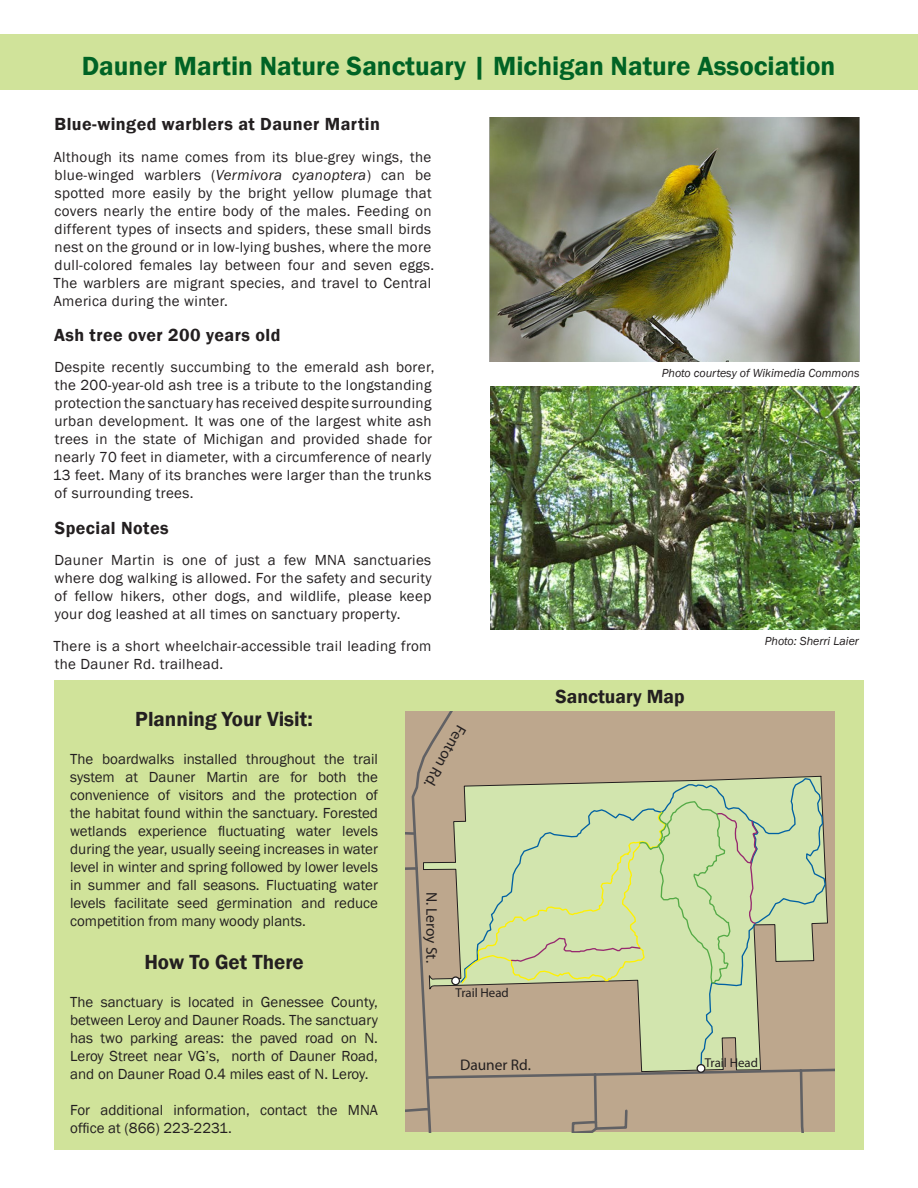
<style>
.page{position:relative;width:918px;height:1188px;background:#fff}
.page>*{position:absolute;margin:0;border:0;box-sizing:border-box;transform-origin:0 0}
.t1{font:600 27px "Franklin Gothic";color:#006325}
.t2{font:600 21px "Franklin Gothic";color:#231f20}
.t3{font:600 19.5px "Franklin Gothic";color:#231f20}
.t4{font:600 18px "Franklin Gothic";letter-spacing:.025em;color:#231f20}
.t5{font:15.45px "Myriad Pro";color:#231f20}
.t6{font:15px/18px "Franklin Gothic";letter-spacing:.025em;color:#231f20}
.t7{font:15px/18px "Franklin Gothic";color:#231f20}
.t8{font:12.9px "Myriad Pro";color:#231f20}
.t9{font:italic 12px "Franklin Gothic";color:#231f20}
.s1{font-style:italic}
</style>
<div class="page">
<div style="left:54px;top:680px;width:810px;height:469px;background:#d0e39a"></div>
<svg style="left:405px;top:712px;width:430px;height:420px;background:#c1be98"></svg>
<div style="left:452px;top:977px;width:7px;height:8px;background:#fff;border-radius:50%"></div>
<div style="left:451px;top:976px;width:9px;height:9px;border:1px solid #231f20;border-radius:50%"></div>
<div style="left:697px;top:1065px;width:8px;height:7px;background:#fff;border-radius:50%"></div>
<div style="left:697px;top:1064px;width:8px;height:9px;border:1px solid #231f20;border-radius:50%"></div>
<div style="left:0;top:34px;width:918px;height:56px;background:#d0e39a"></div>
<img style="left:490px;top:387px;width:370px;height:243px">
<img style="left:490px;top:118px;width:370px;height:243px">
<p class="t1" style="left:82px;top:49px;width:755px">Dauner Martin Nature Sanctuary | Michigan Nature Association</p>
<p class="t4" style="left:55px;top:113px;width:327px">Blue-winged warblers at Dauner Martin</p>
<p class="t6" style="left:53px;top:148px;width:382px">Although its name comes from its blue-grey wings, the blue-winged warblers (<span class="s1">Vermivora cyanoptera</span>) can be spotted more easily by the bright yellow plumage that covers nearly the entire body of the males. Feeding on different types of insects and spiders, these small birds nest on the ground or in low-lying bushes, where the more dull-colored females lay between four and seven eggs.<br>The warblers are migrant species, and travel to Central America during the winter.</p>
<p class="t4" style="left:54px;top:324px;width:228px">Ash tree over 200 years old</p>
<p class="t6" style="left:53px;top:359px;width:383px">Despite recently succumbing to the emerald ash borer, the 200-year-old ash tree is a tribute to the longstanding protection the sanctuary has received despite surrounding urban development. It was one of the largest white ash trees in the state of Michigan and provided shade for nearly 70 feet in diameter, with a circumference of nearly 13 feet. Many of its branches were larger than the trunks of surrounding trees.</p>
<p class="t4" style="left:55px;top:516px;width:115px">Special Notes</p>
<p class="t6" style="left:54px;top:551px;width:379px;text-align:justify">Dauner Martin is one of just a few MNA sanctuaries where dog walking is allowed. For the safety and security of fellow hikers, other dogs, and wildlife, please keep your dog leashed at all times on sanctuary property.</p>
<p class="t6" style="left:53px;top:637px;width:379px">There is a short wheelchair-accessible trail leading from the Dauner Rd. trailhead.</p>
<p class="t2" style="left:135px;top:706px;width:179px">Planning Your Visit:</p>
<p class="t6" style="left:70px;top:750px;width:309px;text-align:justify">The boardwalks installed throughout the trail system at Dauner Martin are for both the convenience of visitors and the protection of the habitat found within the sanctuary. Forested wetlands experience fluctuating water levels during the year, usually seeing increases in water level in winter and spring followed by lower levels in summer and fall seasons. Fluctuating water levels facilitate seed germination and reduce competition from many woody plants.</p>
<p class="t2" style="left:144px;top:949px;width:161px">How To Get There</p>
<p class="t6" style="left:70px;top:994px;width:309px;text-align:justify">The sanctuary is located in Genessee County, between Leroy and Dauner Roads. The sanctuary has two parking areas: the paved road on N.<br>Leroy Street near VG’s, north of Dauner Road, and on Dauner Road 0.4 miles east of N. Leroy.</p>
<p class="t7" style="left:70px;top:1102px;width:309px">For additional information, contact the MNA office at (866) 223-2231.</p>
<p class="t5" style="left:471px;top:732px;width:70px;rotate:120deg">Fenton Rd.</p>
<p class="t5" style="left:441px;top:892px;width:73px;rotate:90deg">N. Leroy St.</p>
<p class="t8" style="left:456px;top:985px;width:55px">Trail Head</p>
<p class="t5" style="left:460px;top:1056px;width:72px">Dauner Rd.</p>
<p class="t9" style="left:662px;top:365px;width:199px">Photo courtesy of Wikimedia Commons</p>
<p class="t3" style="left:555px;top:684px;width:131px">Sanctuary Map</p>
<p class="t9" style="left:765px;top:634px;width:96px">Photo: Sherri Laier</p>
<p class="t8" style="left:705px;top:1054px;width:55px">Trail Head</p>
</div>
